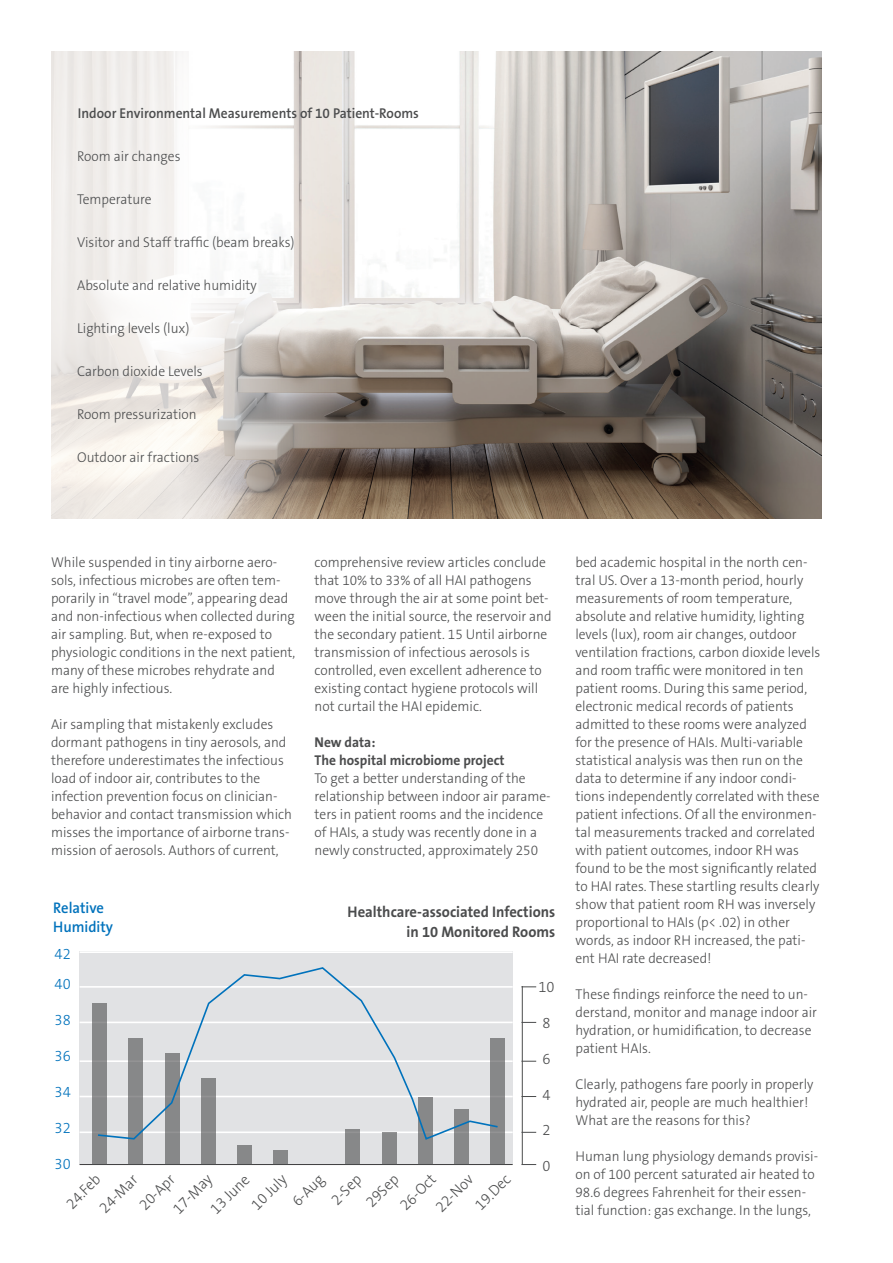
<style>
.page{position:relative;width:893px;height:1263px;background:#fff}
.page>*{position:absolute;margin:0;border:0;box-sizing:border-box;transform-origin:0 0}
.t1{font:300 15.45px "The Sans B3";color:#4b4c4d;scale:.95 1}
.t2{font:700 15.45px "The Sans B7";color:#4b4c4d;scale:.95 1}
.t3{font:600 15.45px "The Sans B6";color:#0072bc;scale:.95 1}
.t4{font:300 15.45px "The Sans B3";color:#0072bc;scale:.95 1}
.t5{font:300 14.25px/18px "The Sans B3";color:#4b4c4d;scale:.95 1}
.t6{font:600 14.25px "The Sans B6";color:#4b4c4d;scale:.95 1}
.t7{font:700 14.25px "The Sans B7";color:#4b4c4d;scale:.95 1}
</style>
<div class="page">
<img style="left:337px;top:51px;width:485px;height:468px">
<svg style="left:51px;top:51px;width:286px;height:468px"></svg>
<div style="left:80px;top:951px;width:433px;height:213px;background:#e1e2e4"></div>
<svg style="left:521px;top:986px;width:15px;height:1px"></svg>
<hr style="left:80px;top:986px;width:433px;height:2px;background:#fff">
<hr style="left:80px;top:951px;width:433px;height:2px;background:#fff">
<hr style="left:80px;top:1164px;width:433px;height:1px;background:#3e3e3f">
<svg style="left:521px;top:1022px;width:15px;height:1px"></svg>
<hr style="left:80px;top:1021px;width:433px;height:2px;background:#fff">
<svg style="left:521px;top:1061px;width:15px;height:1px"></svg>
<hr style="left:80px;top:1060px;width:433px;height:2px;background:#fff">
<svg style="left:521px;top:1096px;width:15px;height:1px"></svg>
<hr style="left:80px;top:1096px;width:433px;height:1px;background:#fff">
<svg style="left:521px;top:1132px;width:15px;height:1px"></svg>
<svg style="left:521px;top:1164px;width:15px;height:1px"></svg>
<hr style="left:522px;top:986px;width:1px;height:178px;background:#4b4c4d">
<hr style="left:80px;top:1131px;width:433px;height:2px;background:#fff">
<div style="left:418px;top:1097px;width:14px;height:67px;background:#878889"></div>
<div style="left:92px;top:1003px;width:15px;height:161px;background:#878889"></div>
<div style="left:129px;top:1038px;width:14px;height:126px;background:#878889"></div>
<div style="left:165px;top:1053px;width:14px;height:111px;background:#878889"></div>
<div style="left:201px;top:1078px;width:14px;height:86px;background:#878889"></div>
<div style="left:237px;top:1145px;width:15px;height:19px;background:#878889"></div>
<div style="left:273px;top:1150px;width:15px;height:14px;background:#878889"></div>
<div style="left:346px;top:1129px;width:14px;height:35px;background:#878889"></div>
<div style="left:382px;top:1132px;width:14px;height:32px;background:#878889"></div>
<div style="left:454px;top:1109px;width:15px;height:55px;background:#878889"></div>
<div style="left:490px;top:1038px;width:15px;height:126px;background:#878889"></div>
<svg style="left:96px;top:967px;width:403px;height:174px"></svg>
<p class="t6" style="left:78px;top:105px;width:360px">Indoor Environmental Measurements of 10 Patient-Rooms</p>
<p class="t5" style="left:77px;top:147px;width:110px">Room air changes</p>
<p class="t5" style="left:77px;top:191px;width:80px">Temperature</p>
<p class="t5" style="left:77px;top:234px;width:230px">Visitor and Staff traffic (beam breaks)</p>
<p class="t5" style="left:77px;top:277px;width:191px">Absolute and relative humidity</p>
<p class="t5" style="left:77px;top:320px;width:120px">Lighting levels (lux)</p>
<p class="t5" style="left:77px;top:363px;width:134px">Carbon dioxide Levels</p>
<p class="t5" style="left:77px;top:406px;width:127px">Room pressurization</p>
<p class="t5" style="left:77px;top:449px;width:130px">Outdoor air fractions</p>
<p class="t5" style="left:51px;top:554px;width:259px">While suspended in tiny airborne aero&shy;sols, infectious microbes are often tem&shy;porarily in “travel mode”, appearing dead and non-infectious when collected during air sampling. But, when re-exposed to physiologic conditions in the next patient, many of these microbes rehydrate and are highly infectious.</p>
<p class="t5" style="left:51px;top:716px;width:255px">Air sampling that mistakenly excludes dormant pathogens in tiny aerosols, and therefore underestimates the infectious load of indoor air, contributes to the infection prevention focus on clinician&shy;behavior and contact transmission which misses the importance of airborne trans&shy;mission of aerosols. Authors of current,</p>
<p class="t5" style="left:315px;top:554px;width:251px">comprehensive review articles conclude that 10% to 33% of all HAI pathogens move through the air at some point bet&shy;ween the initial source, the reservoir and the secondary patient. 15 Until airborne transmission of infectious aerosols is controlled, even excellent adherence to existing contact hygiene protocols will not curtail the HAI epidemic.</p>
<p class="t7" style="left:315px;top:735px;width:66px">New data:</p>
<p class="t7" style="left:315px;top:753px;width:202px">The hospital microbiome project</p>
<p class="t5" style="left:315px;top:770px;width:250px">To get a better understanding of the relationship between indoor air parame&shy;ters in patient rooms and the incidence of HAIs, a study was recently done in a newly constructed, approximately 250</p>
<p class="t3" style="left:53px;top:899px;width:55px">Relative</p>
<p class="t3" style="left:53px;top:919px;width:65px">Humidity</p>
<p class="t2" style="left:348px;top:903px;width:220px">Healthcare-associated Infections</p>
<p class="t2" style="left:407px;top:923px;width:158px">in 10 Monitored Rooms</p>
<p class="t4" style="left:55px;top:945px;width:18px">42</p>
<p class="t4" style="left:55px;top:975px;width:18px">40</p>
<p class="t1" style="left:538px;top:978px;width:18px">10</p>
<p class="t4" style="left:55px;top:1011px;width:18px">38</p>
<p class="t1" style="left:542px;top:1014px;width:10px">8</p>
<p class="t4" style="left:55px;top:1047px;width:18px">36</p>
<p class="t1" style="left:542px;top:1050px;width:10px">6</p>
<p class="t4" style="left:55px;top:1083px;width:18px">34</p>
<p class="t4" style="left:55px;top:1119px;width:18px">32</p>
<p class="t4" style="left:55px;top:1155px;width:18px">30</p>
<p class="t1" style="left:63px;top:1200px;width:45px;rotate:-45deg">24.Feb</p>
<p class="t1" style="left:96px;top:1204px;width:51px;rotate:-45deg">24-Mar</p>
<p class="t1" style="left:136px;top:1201px;width:47px;rotate:-45deg">20-Apr</p>
<p class="t1" style="left:248px;top:1201px;width:47px;rotate:-45deg">10 July</p>
<p class="t1" style="left:289px;top:1198px;width:41px;rotate:-45deg">6-Aug</p>
<p class="t1" style="left:328px;top:1196px;width:39px;rotate:-45deg">2-Sep</p>
<p class="t1" style="left:207px;top:1205px;width:52px;rotate:-45deg">13 June</p>
<p class="t1" style="left:397px;top:1202px;width:47px;rotate:-45deg">26-Oct</p>
<p class="t1" style="left:432px;top:1203px;width:50px;rotate:-45deg">22-Nov</p>
<p class="t1" style="left:472px;top:1201px;width:47px;rotate:-45deg">19.Dec</p>
<p class="t1" style="left:170px;top:1205px;width:52px;rotate:-45deg">17-May</p>
<p class="t1" style="left:363px;top:1198px;width:43px;rotate:-45deg">29Sep</p>
<p class="t1" style="left:542px;top:1086px;width:10px">4</p>
<p class="t1" style="left:542px;top:1122px;width:10px">2</p>
<p class="t1" style="left:542px;top:1158px;width:10px">0</p>
<p class="t5" style="left:575px;top:554px;width:259px">bed academic hospital in the north cen&shy;tral US. Over a 13-month period, hourly measurements of room temperature, absolute and relative humidity, lighting levels (lux), room air changes, outdoor ventilation fractions, carbon dioxide levels and room traffic were monitored in ten patient rooms. During this same period, electronic medical records of patients admitted to these rooms were analyzed for the presence of HAIs. Multi-variable statistical analysis was then run on the data to determine if any indoor condi&shy;tions independently correlated with these patient infections. Of all the environmen&shy;tal measurements tracked and correlated with patient outcomes, indoor RH was found to be the most significantly related to HAI rates. These startling results clearly show that patient room RH was inversely proportional to HAIs (p&lt; .02) in other words, as indoor RH increased, the pati&shy;ent HAI rate decreased!</p>
<p class="t5" style="left:575px;top:986px;width:256px">These findings reinforce the need to un&shy;derstand, monitor and manage indoor air hydration, or humidification, to decrease patient HAIs.</p>
<p class="t5" style="left:575px;top:1076px;width:252px">Clearly, pathogens fare poorly in properly hydrated air, people are much healthier!<br>What are the reasons for this?</p>
<p class="t5" style="left:575px;top:1148px;width:257px">Human lung physiology demands provisi&shy;on of 100 percent saturated air heated to 98.6 degrees Fahrenheit for their essen&shy;tial function: gas exchange. In the lungs,</p>
</div>
